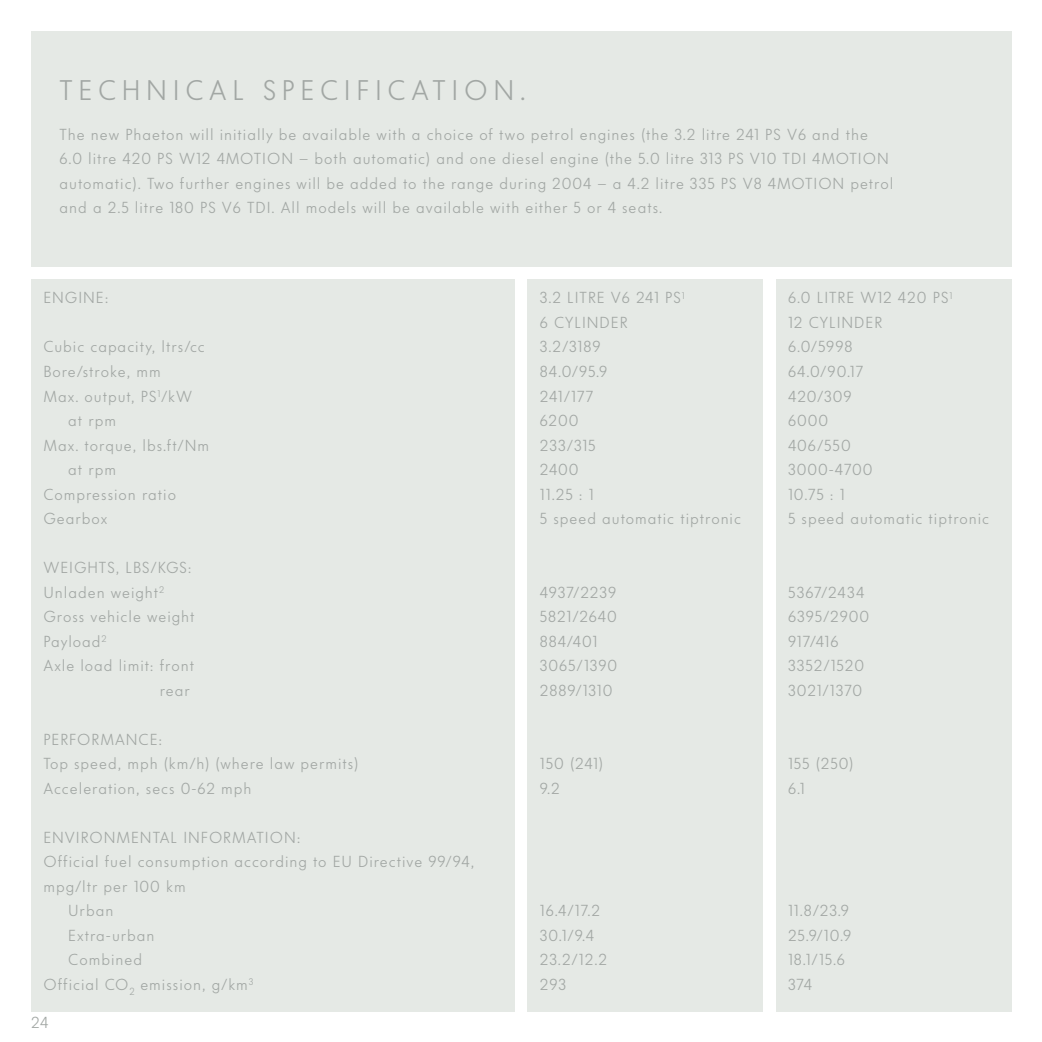
<style>
.page{position:relative;width:1042px;height:1042px;background:#fff}
.page>*{position:absolute;margin:0;border:0;box-sizing:border-box;transform-origin:0 0}
.t1{font:300 28px "VW Headline";letter-spacing:.205em;color:#a2a7a4}
.t2{font:300 15.75px/24.5px "VW Headline";letter-spacing:.06em;color:#a2a7a4}
.t3{font:300 15.75px "VW Headline";letter-spacing:.08em;color:#a2a7a4}
</style>
<div class="page">
<div style="left:775px;top:279px;width:236px;height:732px;background:#e5e9e5"></div>
<div style="left:527px;top:279px;width:236px;height:732px;background:#e5e9e5"></div>
<div style="left:31px;top:279px;width:484px;height:732px;background:#e5e9e5"></div>
<div style="left:31px;top:31px;width:980px;height:236px;background:#e5e9e5"></div>
<h1 class="t1" style="left:60px;top:80px;width:467px">TECHNICAL SPECIFICATION.</h1>
<p class="t2" style="left:60px;top:124px;width:835px">The new Phaeton will initially be available with a choice of two petrol engines (the 3.2 litre 241 PS V6 and the 6.0 litre 420 PS W12 4MOTION – both automatic) and one diesel engine (the 5.0 litre 313 PS V10 TDI 4MOTION automatic). Two further engines will be added to the range during 2004 – a 4.2 litre 335 PS V8 4MOTION petrol and a 2.5 litre 180 PS V6 TDI. All models will be available with either 5 or 4 seats.</p>
<p class="t2" style="left:43px;top:287px;width:66px">ENGINE:</p>
<p class="t2" style="left:539px;top:287px;width:146px">3.2 LITRE V6 241 PS<sup>1</sup></p>
<p class="t2" style="left:788px;top:287px;width:166px">6.0 LITRE W12 420 PS<sup>1</sup></p>
<p class="t2" style="left:539px;top:312px;width:89px">6 CYLINDER</p>
<p class="t2" style="left:788px;top:312px;width:96px">12 CYLINDER</p>
<p class="t2" style="left:43px;top:336px;width:163px">Cubic capacity, ltrs/cc</p>
<p class="t2" style="left:539px;top:336px;width:62px">3.2/3189</p>
<p class="t2" style="left:788px;top:336px;width:66px">6.0/5998</p>
<p class="t2" style="left:43px;top:361px;width:119px">Bore/stroke, mm</p>
<p class="t2" style="left:539px;top:361px;width:69px">84.0/95.9</p>
<p class="t2" style="left:788px;top:361px;width:77px">64.0/90.17</p>
<p class="t2" style="left:43px;top:385px;width:150px">Max. output, PS<sup>1</sup>/kW</p>
<p class="t2" style="left:539px;top:385px;width:55px">241/177</p>
<p class="t2" style="left:788px;top:385px;width:65px">420/309</p>
<p class="t2" style="left:68px;top:410px;width:49px">at rpm</p>
<p class="t2" style="left:539px;top:410px;width:40px">6200</p>
<p class="t2" style="left:788px;top:410px;width:42px">6000</p>
<p class="t2" style="left:43px;top:434px;width:167px">Max. torque, lbs.ft/Nm</p>
<p class="t2" style="left:540px;top:434px;width:57px">233/315</p>
<p class="t2" style="left:788px;top:434px;width:64px">406/550</p>
<p class="t2" style="left:68px;top:459px;width:49px">at rpm</p>
<p class="t2" style="left:539px;top:459px;width:40px">2400</p>
<p class="t2" style="left:788px;top:459px;width:86px">3000-4700</p>
<p class="t2" style="left:43px;top:483px;width:134px">Compression ratio</p>
<p class="t2" style="left:539px;top:483px;width:55px">11.25 : 1</p>
<p class="t2" style="left:788px;top:483px;width:58px">10.75 : 1</p>
<p class="t2" style="left:43px;top:508px;width:65px">Gearbox</p>
<p class="t2" style="left:539px;top:508px;width:203px">5 speed automatic tiptronic</p>
<p class="t2" style="left:788px;top:508px;width:203px">5 speed automatic tiptronic</p>
<p class="t2" style="left:43px;top:557px;width:150px">WEIGHTS, LBS/KGS:<br>Unladen weight<sup>2</sup></p>
<p class="t2" style="left:539px;top:581px;width:78px">4937/2239</p>
<p class="t3" style="left:788px;top:586px;width:78px">5367/2434</p>
<p class="t2" style="left:43px;top:606px;width:153px">Gross vehicle weight</p>
<p class="t2" style="left:539px;top:606px;width:78px">5821/2640</p>
<p class="t2" style="left:787px;top:606px;width:83px">6395/2900</p>
<p class="t2" style="left:43px;top:630px;width:65px">Payload<sup>2</sup></p>
<p class="t2" style="left:539px;top:630px;width:59px">884/401</p>
<p class="t2" style="left:788px;top:630px;width:52px">917/416</p>
<p class="t2" style="left:43px;top:655px;width:152px">Axle load limit: front</p>
<p class="t2" style="left:539px;top:655px;width:79px">3065/1390</p>
<p class="t2" style="left:787px;top:655px;width:78px">3352/1520</p>
<p class="t2" style="left:160px;top:679px;width:32px">rear</p>
<p class="t2" style="left:539px;top:679px;width:74px">2889/1310</p>
<p class="t2" style="left:787px;top:679px;width:76px">3021/1370</p>
<p class="t2" style="left:43px;top:728px;width:316px">PERFORMANCE:<br>Top speed, mph (km/h) (where law permits)</p>
<p class="t2" style="left:539px;top:753px;width:65px">150 (241)</p>
<p class="t2" style="left:787px;top:753px;width:67px">155 (250)</p>
<p class="t2" style="left:43px;top:777px;width:209px">Acceleration, secs 0-62 mph</p>
<p class="t2" style="left:539px;top:777px;width:21px">9.2</p>
<p class="t2" style="left:787px;top:777px;width:18px">6.1</p>
<p class="t2" style="left:43px;top:826px;width:258px">ENVIRONMENTAL INFORMATION:</p>
<p class="t2" style="left:43px;top:851px;width:432px">Official fuel consumption according to EU Directive 99/94,</p>
<p class="t2" style="left:43px;top:875px;width:144px">mpg/ltr per 100 km</p>
<p class="t2" style="left:68px;top:900px;width:47px">Urban</p>
<p class="t2" style="left:539px;top:900px;width:62px">16.4/17.2</p>
<p class="t2" style="left:787px;top:900px;width:62px">11.8/23.9</p>
<p class="t2" style="left:68px;top:924px;width:88px">Extra-urban</p>
<p class="t2" style="left:539px;top:924px;width:56px">30.1/9.4</p>
<p class="t2" style="left:787px;top:924px;width:65px">25.9/10.9</p>
<p class="t2" style="left:68px;top:949px;width:75px">Combined</p>
<p class="t2" style="left:539px;top:949px;width:69px">23.2/12.2</p>
<p class="t2" style="left:787px;top:949px;width:58px">18.1/15.6</p>
<p class="t2" style="left:43px;top:973px;width:211px">Official CO<sub>2</sub> emission, g/km<sup>3</sup></p>
<p class="t2" style="left:539px;top:973px;width:28px">293</p>
<p class="t2" style="left:787px;top:973px;width:26px">374</p>
<p class="t2" style="left:31px;top:1011px;width:19px">24</p>
</div>
